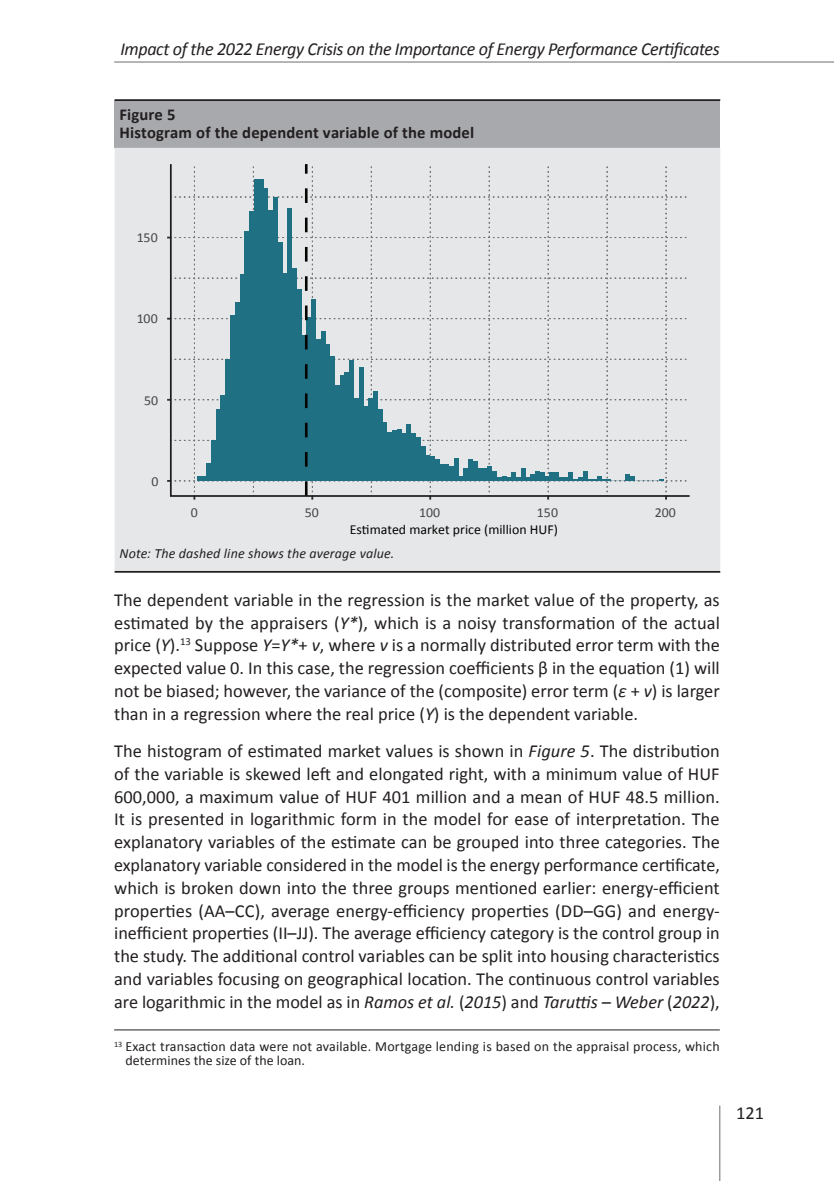
<style>
.page{position:relative;width:834px;height:1181px;background:#fff}
.page>*{position:absolute;margin:0;border:0;box-sizing:border-box;transform-origin:0 0}
.t1{font:18.38px/22.8px "Calibri";color:#231f20;text-align:justify}
.t2{font:italic 18.38px "Calibri";letter-spacing:-.02em;color:#231f20}
.t3{font:700 16.62px/18.4px "Calibri";letter-spacing:.01em;color:#231f20}
.t4{font:14px/14px "Calibri";letter-spacing:.015em;color:#231f20}
.t5{font:italic 14px "Calibri";letter-spacing:.01em;color:#231f20}
.t6{font:13.65px "Calibri";color:#050504}
.t7{font:13.65px "Calibri";color:#4d4d4d}
.s1{font-style:italic}
</style>
<div class="page">
<hr style="left:114px;top:62px;width:719px;height:1px;background:#231f20">
<hr style="left:719px;top:1105px;width:1px;height:76px;background:#231f20">
<hr style="left:114px;top:1029px;width:605px;height:1px;background:#231f20">
<div style="left:115px;top:100px;width:605px;height:48px;background:#a8a9ad"></div>
<div style="left:115px;top:148px;width:605px;height:423px;background:#e6e7e9"></div>
<hr style="left:115px;top:99px;width:605px;height:2px;background:#231f20">
<hr style="left:115px;top:571px;width:605px;height:2px;background:#231f20">
<svg style="left:169px;top:162px;width:522px;height:336px;background:#bcccd1"></svg>
<p class="t2" style="left:120px;top:36px;width:600px">Impact of the 2022 Energy Crisis on the Importance of Energy Performance Certificates</p>
<p class="t3" style="left:119px;top:105px;width:356px">Figure 5<br>Histogram of the dependent variable of the model</p>
<p class="t7" style="left:137px;top:229px;width:23px">150</p>
<p class="t7" style="left:137px;top:310px;width:23px">100</p>
<p class="t7" style="left:144px;top:391px;width:16px">50</p>
<p class="t7" style="left:151px;top:472px;width:9px">0</p>
<p class="t7" style="left:191px;top:504px;width:9px">0</p>
<p class="t7" style="left:305px;top:504px;width:16px">50</p>
<p class="t7" style="left:419px;top:504px;width:23px">100</p>
<p class="t7" style="left:537px;top:504px;width:23px">150</p>
<p class="t7" style="left:654px;top:504px;width:23px">200</p>
<p class="t6" style="left:350px;top:521px;width:210px">Estimated market price (million HUF)</p>
<p class="t5" style="left:119px;top:543px;width:276px">Note: The dashed line shows the average value.</p>
<p class="t1" style="left:114px;top:588px;width:607px">The dependent variable in the regression is the market value of the property, as estimated by the appraisers (<span class="s1">Y*</span>), which is a noisy transformation of the actual price (<span class="s1">Y</span>).<sup>13</sup> Suppose <span class="s1">Y</span>=<span class="s1">Y*</span>+ <span class="s1">v</span>, where <span class="s1">v</span> is a normally distributed error term with the expected value 0. In this case, the regression coefficients β in the equation (1) will not be biased; however, the variance of the (composite) error term (<span class="s1">ε</span> + <span class="s1">v</span>) is larger than in a regression where the real price (<span class="s1">Y</span>) is the dependent variable.</p>
<p class="t1" style="left:114px;top:740px;width:607px">The histogram of estimated market values is shown in <span class="s1">Figure 5</span>. The distribution of the variable is skewed left and elongated right, with a minimum value of HUF 600,000, a maximum value of HUF 401 million and a mean of HUF 48.5 million.<br>It is presented in logarithmic form in the model for ease of interpretation. The explanatory variables of the estimate can be grouped into three categories. The explanatory variable considered in the model is the energy performance certificate, which is broken down into the three groups mentioned earlier: energy-efficient properties (AA–CC), average energy-efficiency properties (DD–GG) and energy&shy;inefficient properties (II–JJ). The average efficiency category is the control group in the study. The additional control variables can be split into housing characteristics and variables focusing on geographical location. The continuous control variables are logarithmic in the model as in <span class="s1">Ramos et al.</span> (<span class="s1">2015</span>) and <span class="s1">Taruttis – Weber</span> (<span class="s1">2022</span>),</p>
<p class="t4" style="left:126px;top:1039px;width:595px;text-indent:-11px"><sup>13</sup> Exact transaction data were not available. Mortgage lending is based on the appraisal process, which determines the size of the loan.</p>
<p class="t1" style="left:736px;top:1102px;width:29px">121</p>
</div>
